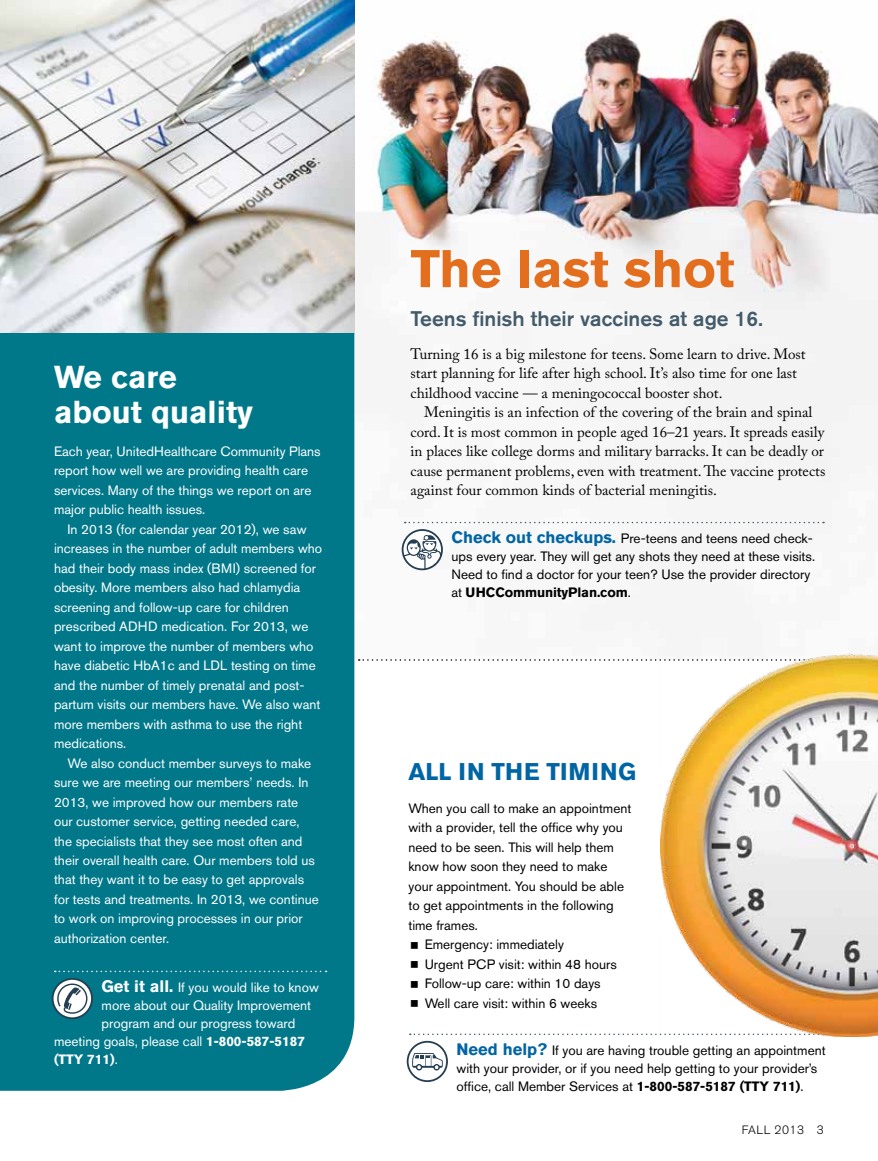
<style>
.page{position:relative;width:878px;height:1161px;background:#fff}
.page>*{position:absolute;margin:0;border:0;box-sizing:border-box;transform-origin:0 0}
.t1{font:700 52.5px "Akzidenz Grotesk BE";color:#e36f1e}
.t2{font:700 31.5px/34.5px "Akzidenz Grotesk BE";color:#fff}
.t3{font:700 24px "Akzidenz Grotesk BE";color:#0065a4}
.t4{font:500 21px "Akzidenz Grotesk BE";color:#425a69}
.t5{font:15px/19.5px "Adobe Caslon Pro";color:#000}
.t6{font:13.5px/19.5px "Akzidenz Grotesk BE";color:#fff}
.t7{font:13.5px/18px "Akzidenz Grotesk BE";color:#000}
.t8{font:700 13.5px "Akzidenz Grotesk BE";color:#fff}
.t9{font:300 12px "Akzidenz Grotesk BE";letter-spacing:.04em;color:#000}
.s1{font-weight:700;font-size:16.5px}
.s2{font-weight:700}
.s3{font-weight:400}
.s4{font-weight:700;font-size:16.5px;color:#0065a4}
</style>
<div class="page">
<img style="left:371px;top:16px;width:507px;height:555px">
<div style="left:0;top:332px;width:354px;height:759px;background:#00788a"></div>
<img style="left:7px;top:0;width:347px;height:332px">
<svg style="left:55px;top:971px;width:271px;height:1px"></svg>
<svg style="left:52px;top:978px;width:41px;height:41px"></svg>
<svg style="left:358px;top:659px;width:302px;height:2px"></svg>
<img style="left:0;top:0;width:7px;height:544px">
<svg style="left:405px;top:522px;width:419px;height:1px"></svg>
<svg style="left:401px;top:529px;width:42px;height:41px"></svg>
<svg style="left:410px;top:1034px;width:250px;height:1px"></svg>
<svg style="left:407px;top:1041px;width:41px;height:41px"></svg>
<img style="left:660px;top:653px;width:218px;height:384px">
<h2 class="t2" style="left:54px;top:360px;width:200px">We care about quality</h2>
<p class="t6" style="left:54px;top:441px;width:268px">Each year, UnitedHealthcare Community Plans report how well we are providing health care services. Many of the things we report on are major public health issues.</p>
<p class="t6" style="left:54px;top:519px;width:270px;text-indent:14px">In 2013 (for calendar year 2012), we saw increases in the number of adult members who had their body mass index (BMI) screened for obesity. More members also had chlamydia screening and follow-up care for children prescribed ADHD medication. For 2013, we want to improve the number of members who have diabetic HbA1c and LDL testing on time and the number of timely prenatal and post&shy;partum visits our members have. We also want more members with asthma to use the right medications.</p>
<p class="t6" style="left:54px;top:753px;width:266px;text-indent:14px">We also conduct member surveys to make sure we are meeting our members’ needs. In 2013, we improved how our members rate our customer service, getting needed care, the specialists that they see most often and their overall health care. Our members told us that they want it to be easy to get approvals for tests and treatments. In 2013, we continue to work on improving processes in our prior authorization center.</p>
<p class="t6" style="left:102px;top:977px;width:219px"><span class="s1">Get it all.</span> If you would like to know</p>
<p class="t6" style="left:102px;top:995px;width:211px">more about our Quality Improvement</p>
<p class="t6" style="left:102px;top:1013px;width:195px">program and our progress toward</p>
<p class="t6" style="left:54px;top:1031px;width:252px">meeting goals, please call <span class="s2">1-800-587-5187</span></p>
<p class="t8" style="left:54px;top:1051px;width:65px">(TTY 711)<span class="s3">.</span></p>
<h1 class="t1" style="left:410px;top:238px;width:325px">The last shot</h1>
<h3 class="t4" style="left:410px;top:306px;width:353px">Teens finish their vaccines at age 16.</h3>
<p class="t5" style="left:410px;top:344px;width:396px">Turning 16 is a big milestone for teens. Some learn to drive. Most start planning for life after high school. It’s also time for one last childhood vaccine — a meningococcal booster shot.</p>
<p class="t5" style="left:410px;top:402px;width:416px;text-indent:14px">Meningitis is an infection of the covering of the brain and spinal cord. It is most common in people aged 16–21 years. It spreads easily in places like college dorms and military barracks. It can be deadly or cause permanent problems, even with treatment. The vaccine protects against four common kinds of bacterial meningitis.</p>
<p class="t7" style="left:451px;top:529px;width:365px"><span class="s4">Check out checkups.</span> Pre-teens and teens need check&shy;ups every year. They will get any shots they need at these visits.<br>Need to find a doctor for your teen? Use the provider directory at <span class="s2">UHCCommunityPlan.com</span>.</p>
<h3 class="t3" style="left:408px;top:758px;width:152px">All in the timi</h3>
<h3 class="t3" style="left:600px;top:758px;width:34px">ng</h3>
<p class="t7" style="left:408px;top:799px;width:224px">When you call to make an appointment</p>
<p class="t7" style="left:408px;top:819px;width:216px">with a provider, tell the office why you</p>
<p class="t7" style="left:408px;top:838px;width:207px">need to be seen. This will help them</p>
<p class="t7" style="left:408px;top:858px;width:200px">know how soon they need to make</p>
<p class="t7" style="left:408px;top:877px;width:217px">your appointment. You should be able</p>
<p class="t7" style="left:408px;top:897px;width:207px">to get appointments in the following</p>
<p class="t7" style="left:408px;top:916px;width:71px">time frames.</p>
<p class="t7" style="left:424px;top:936px;width:141px">Emergency: immediately</p>
<p class="t7" style="left:424px;top:955px;width:194px">Urgent PCP visit: within 48 hours</p>
<p class="t7" style="left:424px;top:975px;width:177px">Follow-up care: within 10 days</p>
<p class="t7" style="left:424px;top:994px;width:174px">Well care visit: within 6 weeks</p>
<p class="t7" style="left:456px;top:1041px;width:370px"><span class="s4">Need help?</span> If you are having trouble getting an appointment with your provider, or if you need help getting to your provider’s office, call Member Services at <span class="s2">1-800-587-5187 (TTY 711)</span>.</p>
<p class="t9" style="left:741px;top:1123px;width:84px">FALL 2013 3</p>
</div>
